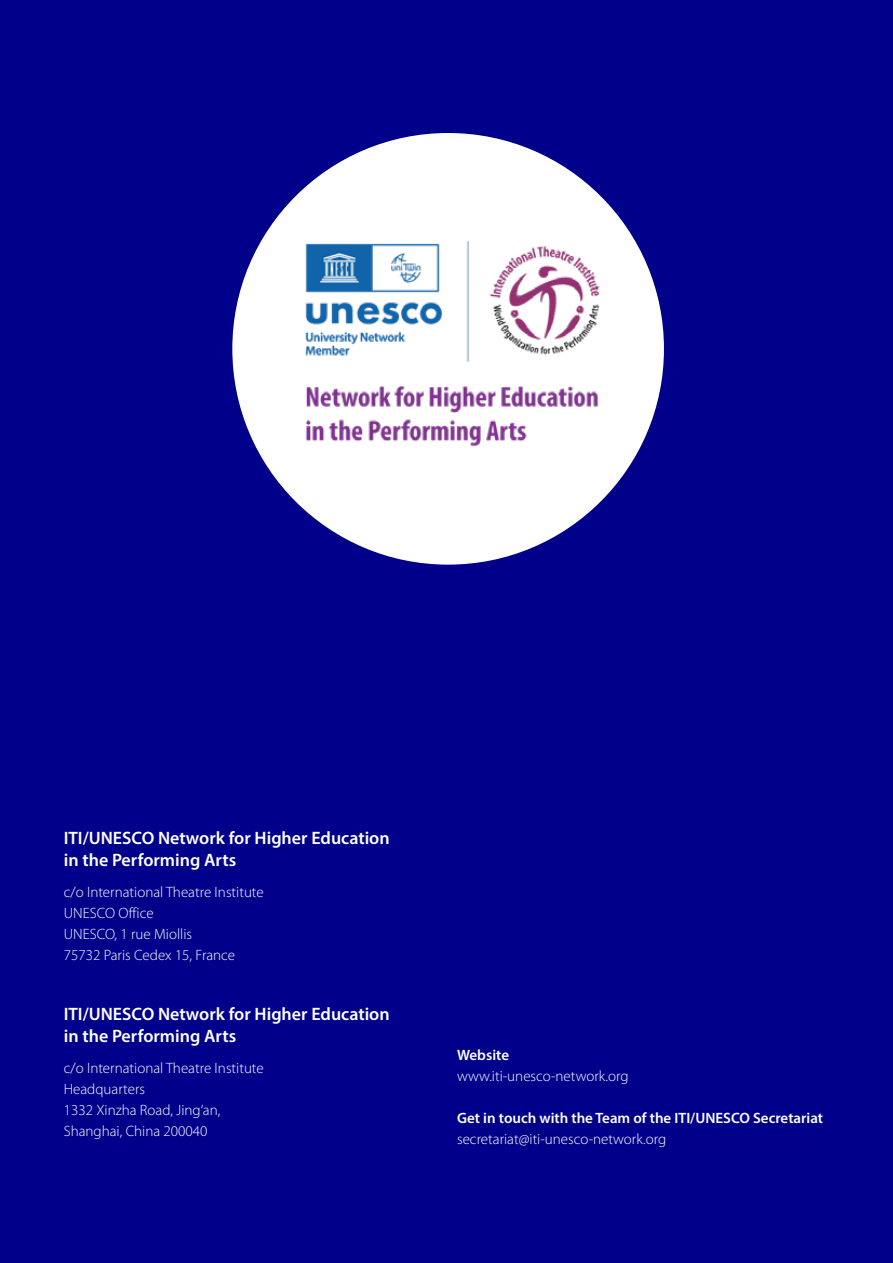
<style>
.page{position:relative;width:893px;height:1263px;background:#00008b}
.page>*{position:absolute;margin:0;border:0;box-sizing:border-box;transform-origin:0 0}
.t1{font:600 18px/21.6px "Myriad Pro";color:#fff}
.t2{font:300 15px/21px "Myriad Pro";color:#fff}
.t3{font:600 15px "Myriad Pro";color:#fff}
</style>
<div class="page">
<div style="left:232px;top:133px;width:432px;height:432px;background:#fff;border-radius:50%"></div>
<img style="left:305px;top:240px;width:295px;height:207px">
<p class="t1" style="left:64px;top:827px;width:327px">ITI/UNESCO Network for Higher Education in the Performing Arts</p>
<p class="t2" style="left:64px;top:882px;width:201px">c/o International Theatre Institute<br>UNESCO Office<br>UNESCO, 1 rue Miollis<br>75732 Paris Cedex 15, France</p>
<p class="t1" style="left:64px;top:1003px;width:327px">ITI/UNESCO Network for Higher Education in the Performing Arts</p>
<p class="t2" style="left:64px;top:1058px;width:201px">c/o International Theatre Institute<br>Headquarters<br>1332 Xinzha Road, Jing‘an,<br>Shanghai, China 200040</p>
<p class="t3" style="left:457px;top:1045px;width:53px">Website</p>
<p class="t2" style="left:457px;top:1065px;width:173px">www.iti-unesco-network.org</p>
<p class="t3" style="left:457px;top:1108px;width:368px">Get in touch with the Team of the ITI/UNESCO Secretariat</p>
<p class="t2" style="left:457px;top:1128px;width:211px">secretariat@iti-unesco-network.org</p>
</div>
